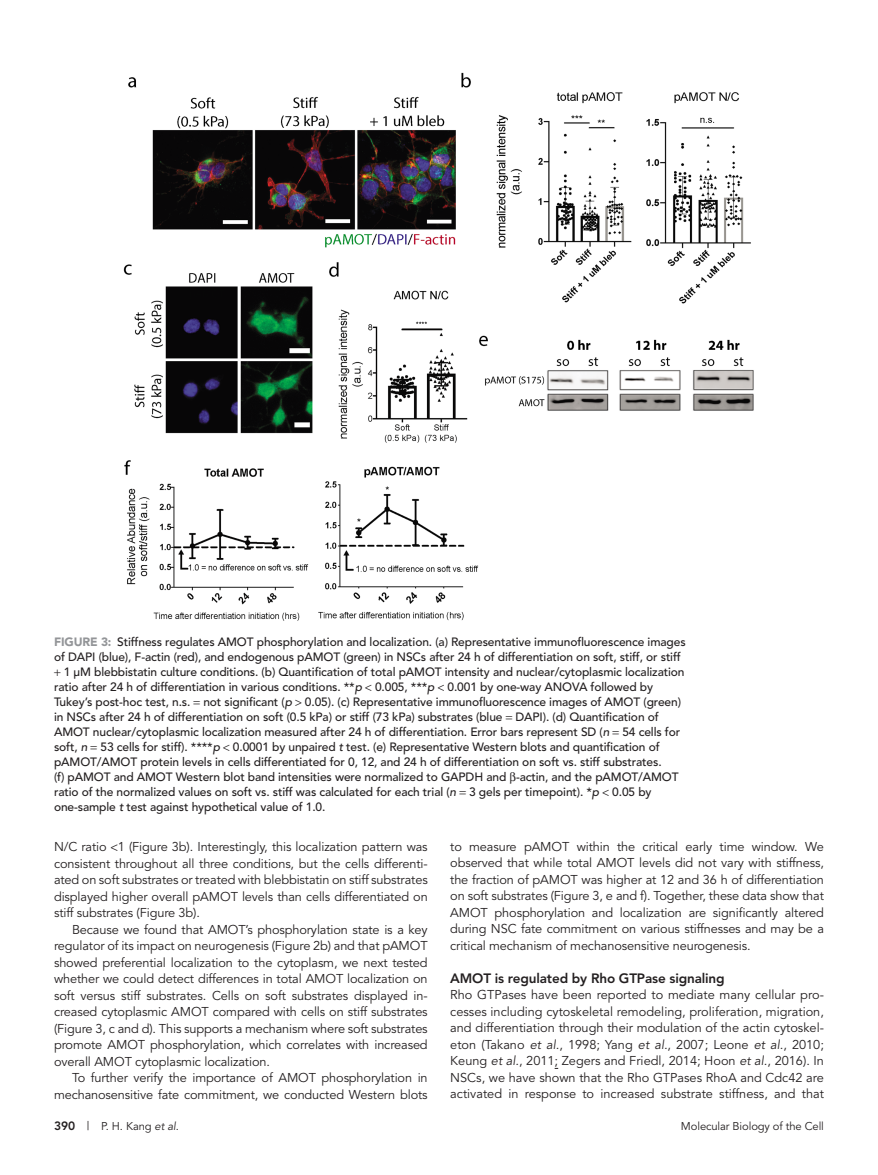
<style>
.page{position:relative;width:878px;height:1175px;background:#fff}
.page>*{position:absolute;margin:0;border:0;box-sizing:border-box;transform-origin:0 0}
.t1{font:800 13.5px "Avenir";letter-spacing:-.01em;color:#231f20}
.Para{font:12.75px/16.5px "Avenir";letter-spacing:-.01em;color:#231f20;text-align:justify}
.ParaFL{font:12.75px/16.5px "Avenir";letter-spacing:-.01em;color:#231f20;text-align:justify}
.FigCaption_35_5p{font:500 12px "Avenir";letter-spacing:-.01em;color:#231f20}
.t2{font:11.25px "Avenir";letter-spacing:-.01em;color:#231f20}
.s1{font-weight:900;color:#939598}
.s2{font-style:italic}
.s3{font-weight:800;font-size:12px}
.s4{font-size:12px}
</style>
<div class="page">
<img style="left:124px;top:72px;width:630px;height:549px">
<p class="FigCaption_35_5p" style="left:54px;top:635px;width:633px"><span class="s1">FIGURE 3:</span> Stiffness regulates AMOT phosphorylation and localization. (a) Representative immunofluorescence images</p>
<p class="FigCaption_35_5p" style="left:54px;top:650px;width:628px">of DAPI (blue), F-actin (red), and endogenous pAMOT (green) in NSCs after 24 h of differentiation on soft, stiff, or stiff</p>
<p class="FigCaption_35_5p" style="left:64px;top:665px;width:622px">1 µM blebbistatin culture conditions. (b) Quantification of total pAMOT intensity and nuclear/cytoplasmic localization</p>
<p class="FigCaption_35_5p" style="left:54px;top:680px;width:600px">ratio after 24 h of differentiation in various conditions. **<span class="s2">p</span> 0.005, ***<span class="s2">p</span> 0.001 by one-way ANOVA followed by</p>
<p class="FigCaption_35_5p" style="left:54px;top:695px;width:628px">Tukey’s post-hoc test, n.s. not significant (<span class="s2">p</span> 0.05). (c) Representative immunofluorescence images of AMOT (green)</p>
<p class="FigCaption_35_5p" style="left:54px;top:710px;width:606px">in NSCs after 24 h of differentiation on soft (0.5 kPa) or stiff (73 kPa) substrates (blue DAPI). (d) Quantification of</p>
<p class="FigCaption_35_5p" style="left:54px;top:725px;width:627px">AMOT nuclear/cytoplasmic localization measured after 24 h of differentiation. Error bars represent SD (<span class="s2">n</span> 54 cells for</p>
<p class="FigCaption_35_5p" style="left:54px;top:740px;width:607px">soft, <span class="s2">n</span> 53 cells for stiff). ****<span class="s2">p</span> 0.0001 by unpaired <span class="s2">t</span> test. (e) Representative Western blots and quantification of</p>
<p class="FigCaption_35_5p" style="left:54px;top:755px;width:609px">pAMOT/AMOT protein levels in cells differentiated for 0, 12, and 24 h of differentiation on soft vs. stiff substrates.</p>
<p class="FigCaption_35_5p" style="left:54px;top:770px;width:626px">(f) pAMOT and AMOT Western blot band intensities were normalized to GAPDH and -actin, and the pAMOT/AMOT</p>
<p class="FigCaption_35_5p" style="left:54px;top:785px;width:599px">ratio of the normalized values on soft vs. stiff was calculated for each trial (<span class="s2">n</span> 3 gels per timepoint). *<span class="s2">p</span> 0.05 by</p>
<p class="FigCaption_35_5p" style="left:54px;top:800px;width:273px">one-sample <span class="s2">t</span> test against hypothetical value of 1.0.</p>
<p class="ParaFL" style="left:54px;top:838px;width:375px">N/C ratio 1 (Figure 3b). Interestingly, this localization pattern was consistent throughout all three conditions, but the cells differenti&shy;ated on soft substrates or treated with blebbistatin on stiff substrates displayed higher overall pAMOT levels than cells differentiated on stiff substrates (Figure 3b).</p>
<p class="Para" style="left:54px;top:921px;width:375px;text-indent:18px">Because we found that AMOT’s phosphorylation state is a key regulator of its impact on neurogenesis (Figure 2b) and that pAMOT showed preferential localization to the cytoplasm, we next tested whether we could detect differences in total AMOT localization on soft versus stiff substrates. Cells on soft substrates displayed in&shy;creased cytoplasmic AMOT compared with cells on stiff substrates (Figure 3, c and d). This supports a mechanism where soft substrates promote AMOT phosphorylation, which correlates with increased overall AMOT cytoplasmic localization.</p>
<p class="Para" style="left:54px;top:1069px;width:375px;text-align:right">To further verify the importance of AMOT phosphorylation in mechanosensitive fate commitment, we conducted Western blots</p>
<p class="Para" style="left:450px;top:838px;width:375px">to measure pAMOT within the critical early time window. We observed that while total AMOT levels did not vary with stiffness, the fraction of pAMOT was higher at 12 and 36 h of differentiation on soft substrates (Figure 3, e and f). Together, these data show that AMOT phosphorylation and localization are significantly altered during NSC fate commitment on various stiffnesses and may be a critical mechanism of mechanosensitive neurogenesis.</p>
<h2 class="t1" style="left:450px;top:970px;width:276px">AMOT is regulated by Rho GTPase signaling</h2>
<p class="ParaFL" style="left:450px;top:987px;width:375px">Rho GTPases have been reported to mediate many cellular pro&shy;cesses including cytoskeletal remodeling, proliferation, migration, and differentiation through their modulation of the actin cytoskel&shy;eton (Takano <span class="s2">et al.</span>, 1998; Yang <span class="s2">et al.</span>, 2007; Leone <span class="s2">et al.</span>, 2010; Keung <span class="s2">et al.</span>, 2011; Zegers and Friedl, 2014; Hoon <span class="s2">et al.</span>, 2016). In NSCs, we have shown that the Rho GTPases RhoA and Cdc42 are activated in response to increased substrate stiffness, and that</p>
<p class="t2" style="left:54px;top:1119px;width:126px"><span class="s3">390</span> <span class="s4">|</span> P. H. Kang <span class="s2">et al</span>.</p>
<p class="t2" style="left:681px;top:1119px;width:144px">Molecular Biology of the Cell</p>
</div>
